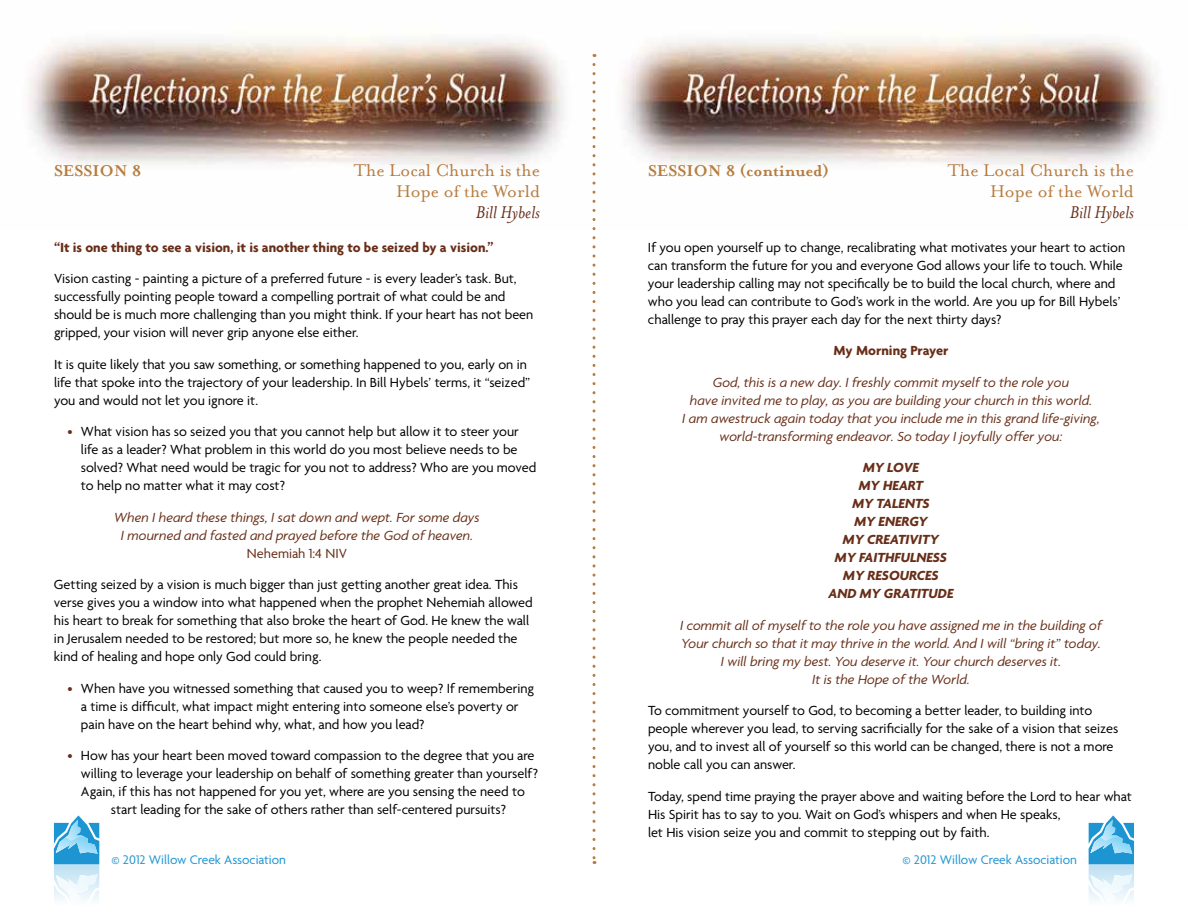
<style>
.page{position:relative;width:1188px;height:918px;background:#fff}
.page>*{position:absolute;margin:0;border:0;box-sizing:border-box;transform-origin:0 0}
.t1{font:19.5px/21px "Mrs Eaves Roman";color:#b77c3f;text-align:right}
.t2{font:italic 19.5px "Mrs Eaves";color:#682e18}
.t3{font:700 18px "Mrs Eaves";color:#b77c3f}
.t4{font:14.25px/18px "Agenda";color:#000}
.t5{font:italic 14.25px/18px "Agenda";color:#682e18;text-align:center}
.t6{font:italic 700 14.25px/18px "Agenda";color:#682e18;text-align:center}
.t7{font:700 14.25px "Agenda";color:#682e18}
.t8{font:14.25px "Agenda";color:#682e18}
.t9{font:13.5px "Agenda";color:#1e95d3}
.s1{color:#682e18}
</style>
<div class="page">
<img style="left:28px;top:37px;width:1130px;height:129px">
<svg style="left:592px;top:64px;width:4px;height:800px"></svg>
<svg style="left:54px;top:815px;width:45px;height:85px"></svg>
<svg style="left:1089px;top:815px;width:45px;height:85px"></svg>
<p class="t3" style="left:54px;top:161px;width:89px">SESSION 8</p>
<h1 class="t1" style="left:354px;top:160px;width:188px">The Local Church is the<br>Hope of the World</h1>
<h1 class="t2" style="left:476px;top:202px;width:66px">Bill Hybels</h1>
<p class="t7" style="left:54px;top:238px;width:441px">“It is one thing to see a vision, it is another thing to be seized by a vision.”</p>
<p class="t4" style="left:54px;top:269px;width:481px">Vision casting - painting a picture of a preferred future - is every leader’s task. But, successfully pointing people toward a compelling portrait of what could be and should be is much more challenging than you might think. If your heart has not been gripped, your vision will never grip anyone else either.</p>
<p class="t4" style="left:54px;top:355px;width:478px">It is quite likely that you saw something, or something happened to you, early on in life that spoke into the trajectory of your leadership. In Bill Hybels’ terms, it “seized” you and would not let you ignore it.</p>
<p class="t4" style="left:81px;top:422px;width:457px;text-indent:-13px"><span class="s1">•</span> What vision has so seized you that you cannot help but allow it to steer your life as a leader? What problem in this world do you most believe needs to be solved? What need would be tragic for you not to address? Who are you moved to help no matter what it may cost?</p>
<p class="t5" style="left:114px;top:508px;width:367px">When I heard these things, I sat down and wept. For some days<br>I mourned and fasted and prayed before the God of heaven.</p>
<p class="t8" style="left:247px;top:545px;width:102px">Nehemiah 1:4 NIV</p>
<p class="t4" style="left:54px;top:575px;width:480px">Getting seized by a vision is much bigger than just getting another great idea. This verse gives you a window into what happened when the prophet Nehemiah allowed his heart to break for something that also broke the heart of God. He knew the wall in Jerusalem needed to be restored; but more so, he knew the people needed the kind of healing and hope only God could bring.</p>
<p class="t4" style="left:81px;top:679px;width:455px;text-indent:-13px"><span class="s1">•</span> When have you witnessed something that caused you to weep? If remembering a time is difficult, what impact might entering into someone else’s poverty or pain have on the heart behind why, what, and how you lead?</p>
<p class="t4" style="left:67px;top:746px;width:468px"><span class="s1">•</span> How has your heart been moved toward compassion to the degree that you are</p>
<p class="t4" style="left:81px;top:764px;width:459px">willing to leverage your leadership on behalf of something greater than yourself?</p>
<p class="t4" style="left:81px;top:782px;width:445px">Again, if this has not happened for you yet, where are you sensing the need to</p>
<p class="t4" style="left:111px;top:800px;width:397px">start leading for the sake of others rather than self-centered pursuits?</p>
<p class="t3" style="left:648px;top:161px;width:182px">SESSION 8 (CONTINUED)</p>
<h1 class="t1" style="left:948px;top:160px;width:188px">The Local Church is the<br>Hope of the World</h1>
<h1 class="t2" style="left:1070px;top:202px;width:66px">Bill Hybels</h1>
<p class="t4" style="left:648px;top:238px;width:479px">If you open yourself up to change, recalibrating what motivates your heart to action can transform the future for you and everyone God allows your life to touch. While your leadership calling may not specifically be to build the local church, where and who you lead can contribute to God’s work in the world. Are you up for Bill Hybels’ challenge to pray this prayer each day for the next thirty days?</p>
<p class="t7" style="left:833px;top:342px;width:117px">My Morning Prayer</p>
<p class="t5" style="left:682px;top:373px;width:419px">God, this is a new day. I freshly commit myself to the role you<br>have invited me to play, as you are building your church in this world.<br>I am awestruck again today that you include me in this grand life-giving, world-transforming endeavor. So today I joyfully offer you:</p>
<p class="t6" style="left:828px;top:458px;width:127px">MY LOVE<br>MY HEART<br>MY TALENTS<br>MY ENERGY<br>MY CREATIVITY<br>MY FAITHFULNESS<br>MY RESOURCES<br>AND MY GRATITUDE</p>
<p class="t5" style="left:680px;top:616px;width:423px">I commit all of myself to the role you have assigned me in the building of Your church so that it may thrive in the world. And I will “bring it” today.<br>I will bring my best. You deserve it. Your church deserves it.<br>It is the Hope of the World.</p>
<p class="t4" style="left:648px;top:701px;width:472px">To commitment yourself to God, to becoming a better leader, to building into people wherever you lead, to serving sacrificially for the sake of a vision that seizes you, and to invest all of yourself so this world can be changed, there is not a more noble call you can answer.</p>
<p class="t4" style="left:648px;top:787px;width:485px">Today, spend time praying the prayer above and waiting before the Lord to hear what<br>His Spirit has to say to you. Wait on God’s whispers and when He speaks,<br>let His vision seize you and commit to stepping out by faith.</p>
<p class="t9" style="left:112px;top:852px;width:176px">© 2012 Willow Creek Association</p>
<p class="t9" style="left:903px;top:852px;width:176px">© 2012 Willow Creek Association</p>
</div>
